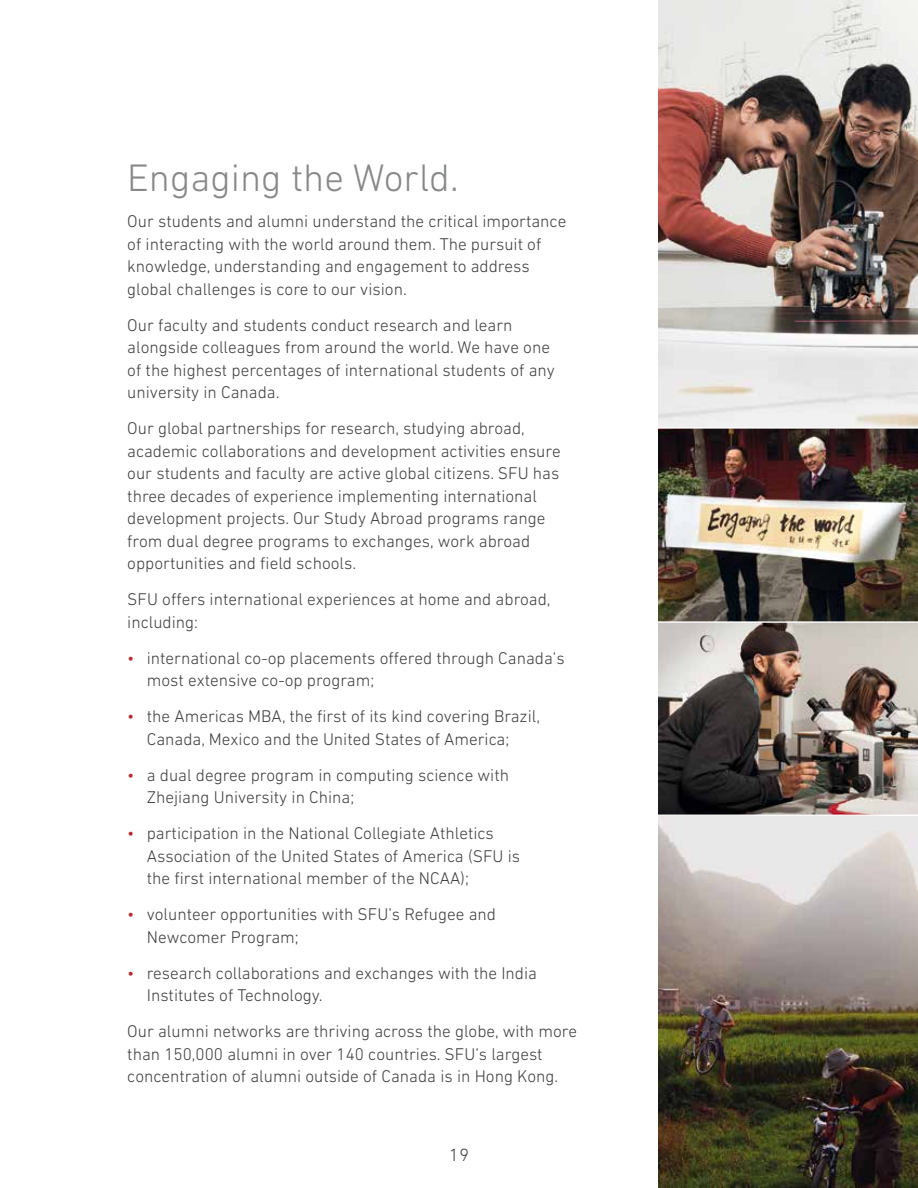
<style>
.page{position:relative;width:918px;height:1188px;background:#fff}
.page>*{position:absolute;margin:0;border:0;box-sizing:border-box;transform-origin:0 0}
.t1{font:300 39px "DIN Next LT Pro";color:#87888a}
.t2{font:300 18px "DIN Next LT Pro";color:#3e3d40}
.t3{font:300 17.25px/22.5px "DIN Next LT Pro";color:#3e3d40}
.s1{color:#b52d32}
</style>
<div class="page">
<img style="left:658px;top:429px;width:260px;height:759px">
<img style="left:658px;top:0;width:260px;height:427px">
<hr style="left:626px;top:815px;width:292px;height:1px;background:#fff">
<hr style="left:653px;top:621px;width:265px;height:2px;background:#fff">
<h1 class="t1" style="left:127px;top:156px;width:333px">Engaging the World.</h1>
<p class="t3" style="left:127px;top:210px;width:441px">Our students and alumni understand the critical importance of interacting with the world around them. The pursuit of knowledge, understanding and engagement to address global challenges is core to our vision.</p>
<p class="t3" style="left:127px;top:313px;width:429px">Our faculty and students conduct research and learn alongside colleagues from around the world. We have one of the highest percentages of international students of any university in Canada.</p>
<p class="t3" style="left:127px;top:417px;width:435px">Our global partnerships for research, studying abroad, academic collaborations and development activities ensure our students and faculty are active global citizens. SFU has three decades of experience implementing international development projects. Our Study Abroad programs range from dual degree programs to exchanges, work abroad opportunities and field schools.</p>
<p class="t3" style="left:127px;top:588px;width:425px">SFU offers international experiences at home and abroad, including:</p>
<p class="t3" style="left:147px;top:646px;width:420px;text-indent:-19px"><span class="s1">•</span> international co-op placements offered through Canada’s most extensive co-op program;</p>
<p class="t3" style="left:147px;top:705px;width:395px;text-indent:-19px"><span class="s1">•</span> the Americas MBA, the first of its kind covering Brazil,<br>Canada, Mexico and the United States of America;</p>
<p class="t3" style="left:147px;top:763px;width:364px;text-indent:-19px"><span class="s1">•</span> a dual degree program in computing science with<br>Zhejiang University in China;</p>
<p class="t3" style="left:147px;top:822px;width:375px;text-indent:-19px"><span class="s1">•</span> participation in the National Collegiate Athletics<br>Association of the United States of America (SFU is the first international member of the NCAA);</p>
<p class="t3" style="left:147px;top:903px;width:351px;text-indent:-19px"><span class="s1">•</span> volunteer opportunities with SFU’s Refugee and<br>Newcomer Program;</p>
<p class="t3" style="left:147px;top:961px;width:392px;text-indent:-19px"><span class="s1">•</span> research collaborations and exchanges with the India<br>Institutes of Technology.</p>
<p class="t3" style="left:127px;top:1020px;width:451px">Our alumni networks are thriving across the globe, with more than 150,000 alumni in over 140 countries. SFU’s largest concentration of alumni outside of Canada is in Hong Kong.</p>
<p class="t2" style="left:449px;top:1145px;width:21px">19</p>
</div>
